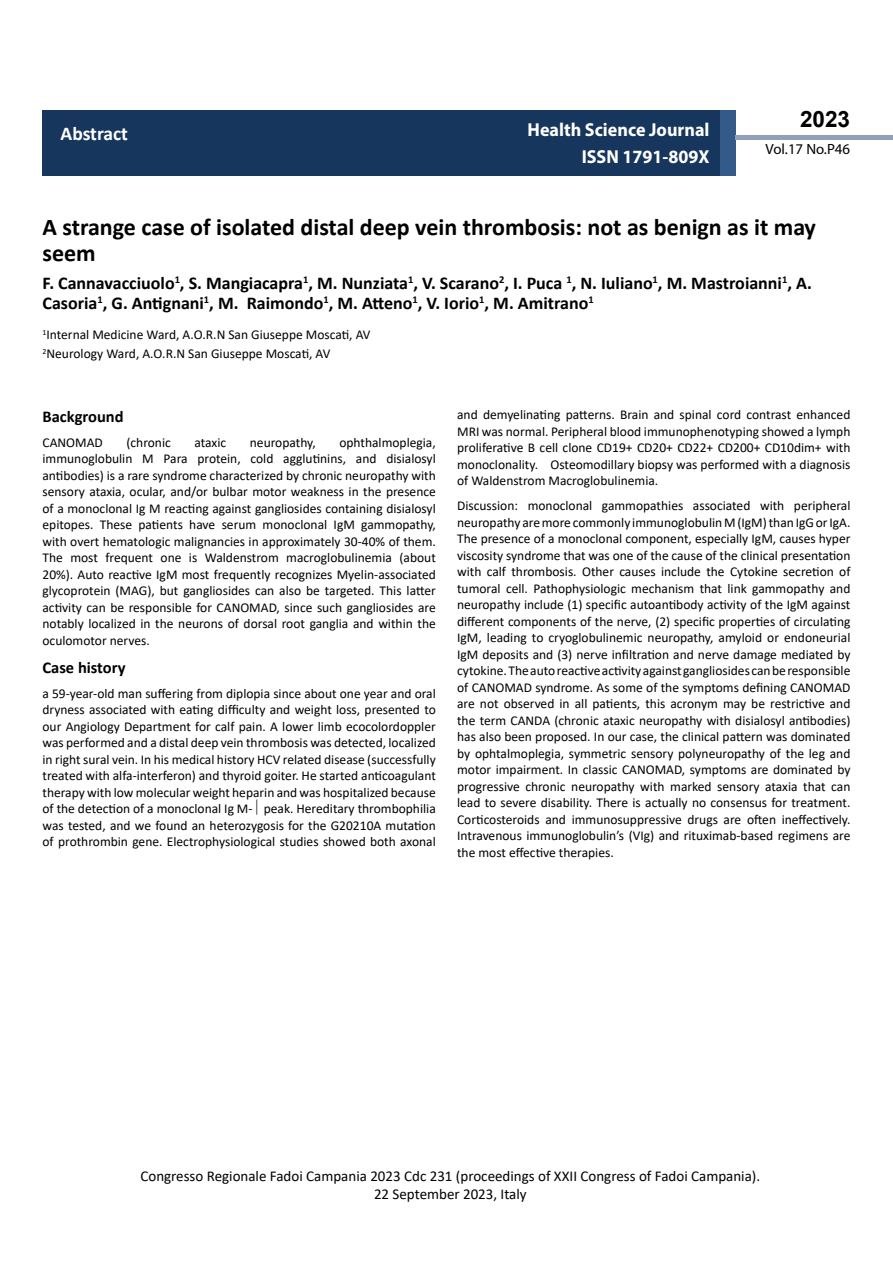
<style>
.page{position:relative;width:893px;height:1263px;background:#fff}
.page>*{position:absolute;margin:0;border:0;box-sizing:border-box;transform-origin:0 0}
.t1{font:700 24px/26.4px "Calibri";color:#000}
.t2{font:700 22.5px "Arial";color:#000}
.t3{font:700 19.5px "Calibri";color:#fff}
.t4{font:700 18.75px/27.2px "Myriad Pro";color:#fff;text-align:right;scale:.96 1}
.t5{font:700 18px/19.8px "Calibri";color:#000}
.t6{font:700 16.5px "Calibri";color:#000}
.t7{font:15px/18px "Calibri";color:#000;text-align:center}
.t8{font:14.85px "Myriad Pro";color:#000}
.t9{font:13.5px/16.5px "Calibri";color:#000;text-align:justify}
</style>
<div class="page">
<div style="left:43px;top:110px;width:678px;height:66px;background:#16365d"></div>
<div style="left:720px;top:110px;width:16px;height:66px;background:#345a8a"></div>
<div style="left:736px;top:135px;width:157px;height:5px;background:#929fbc"></div>
<h3 class="t3" style="left:61px;top:120px;width:69px">Abstract</h3>
<h3 class="t4" style="left:528px;top:116px;width:191px">Health Science Journal<br>ISSN 1791-809X</h3>
<h2 class="t2" style="left:800px;top:104px;width:52px">2023</h2>
<p class="t8" style="left:766px;top:140px;width:86px">Vol.17 No.P46</p>
<h1 class="t1" style="left:43px;top:213px;width:775px">A strange case of isolated distal deep vein thrombosis: not as benign as it may seem</h1>
<h3 class="t5" style="left:43px;top:273px;width:771px">F. Cannavacciuolo<sup>1</sup>, S. Mangiacapra<sup>1</sup>, M. Nunziata<sup>1</sup>, V. Scarano<sup>2</sup>, I. Puca <sup>1</sup>, N. Iuliano<sup>1</sup>, M. Mastroianni<sup>1</sup>, A.<br>Casoria<sup>1</sup>, G. Antignani<sup>1</sup>, M. Raimondo<sup>1</sup>, M. Atteno<sup>1</sup>, V. Iorio<sup>1</sup>, M. Amitrano<sup>1</sup></h3>
<p class="t9" style="left:43px;top:325px;width:330px;line-height:19px"><sup>1</sup>Internal Medicine Ward, A.O.R.N San Giuseppe Moscati, AV<br><sup>2</sup>Neurology Ward, A.O.R.N San Giuseppe Moscati, AV</p>
<p class="t6" style="left:43px;top:404px;width:83px">Background</p>
<p class="t9" style="left:43px;top:433px;width:62px">CANOMAD</p>
<p class="t9" style="left:126px;top:433px;width:46px">(chronic</p>
<p class="t9" style="left:195px;top:433px;width:33px">ataxic</p>
<p class="t9" style="left:250px;top:433px;width:67px">neuropathy,</p>
<p class="t9" style="left:43px;top:433px;width:395px;text-indent:297px">ophthalmoplegia, immunoglobulin M Para protein, cold agglutinins, and disialosyl antibodies) is a rare syndrome characterized by chronic neuropathy with sensory ataxia, ocular, and/or bulbar motor weakness in the presence of a monoclonal Ig M reacting against gangliosides containing disialosyl epitopes. These patients have serum monoclonal IgM gammopathy, with overt hematologic malignancies in approximately 30-40% of them.<br>The most frequent one is Waldenstrom macroglobulinemia (about 20%). Auto reactive IgM most frequently recognizes Myelin-associated glycoprotein (MAG), but gangliosides can also be targeted. This latter activity can be responsible for CANOMAD, since such gangliosides are notably localized in the neurons of dorsal root ganglia and within the oculomotor nerves.</p>
<p class="t6" style="left:43px;top:656px;width:84px">Case history</p>
<p class="t9" style="left:43px;top:685px;width:395px">a 59-year-old man suffering from diplopia since about one year and oral dryness associated with eating difficulty and weight loss, presented to our Angiology Department for calf pain. A lower limb ecocolordoppler was performed and a distal deep vein thrombosis was detected, localized in right sural vein. In his medical history HCV related disease (successfully treated with alfa-interferon) and thyroid goiter. He started anticoagulant therapy with low molecular weight heparin and was hospitalized because of the detection of a monoclonal Ig M- peak. Hereditary thrombophilia was tested, and we found an heterozygosis for the G20210A mutation of prothrombin gene. Electrophysiological studies showed both axonal</p>
<p class="t9" style="left:457px;top:406px;width:395px">and demyelinating patterns. Brain and spinal cord contrast enhanced MRI was normal. Peripheral blood immunophenotyping showed a lymph proliferative B cell clone CD19+ CD20+ CD22+ CD200+ CD10dim+ with monoclonality. Osteomodillary biopsy was performed with a diagnosis of Waldenstrom Macroglobulinemia.</p>
<p class="t9" style="left:457px;top:497px;width:395px">Discussion: monoclonal gammopathies associated with peripheral neuropathy are more commonly immunoglobulin M (IgM) than IgG or IgA.<br>The presence of a monoclonal component, especially IgM, causes hyper viscosity syndrome that was one of the cause of the clinical presentation with calf thrombosis. Other causes include the Cytokine secretion of tumoral cell. Pathophysiologic mechanism that link gammopathy and neuropathy include (1) specific autoantibody activity of the IgM against different components of the nerve, (2) specific properties of circulating IgM, leading to cryoglobulinemic neuropathy, amyloid or endoneurial IgM deposits and (3) nerve infiltration and nerve damage mediated by cytokine. The auto reactive activity against gangliosides can be responsible of CANOMAD syndrome. As some of the symptoms defining CANOMAD are not observed in all patients, this acronym may be restrictive and the term CANDA (chronic ataxic neuropathy with disialosyl antibodies) has also been proposed. In our case, the clinical pattern was dominated by ophtalmoplegia, symmetric sensory polyneuropathy of the leg and motor impairment. In classic CANOMAD, symptoms are dominated by progressive chronic neuropathy with marked sensory ataxia that can lead to severe disability. There is actually no consensus for treatment.<br>Corticosteroids and immunosuppressive drugs are often ineffectively.<br>Intravenous immunoglobulin’s (VIg) and rituximab-based regimens are the most effective therapies.</p>
<p class="t7" style="left:140px;top:1167px;width:621px">Congresso Regionale Fadoi Campania 2023 Cdc 231 (proceedings of XXII Congress of Fadoi Campania).<br>22 September 2023, Italy</p>
</div>
